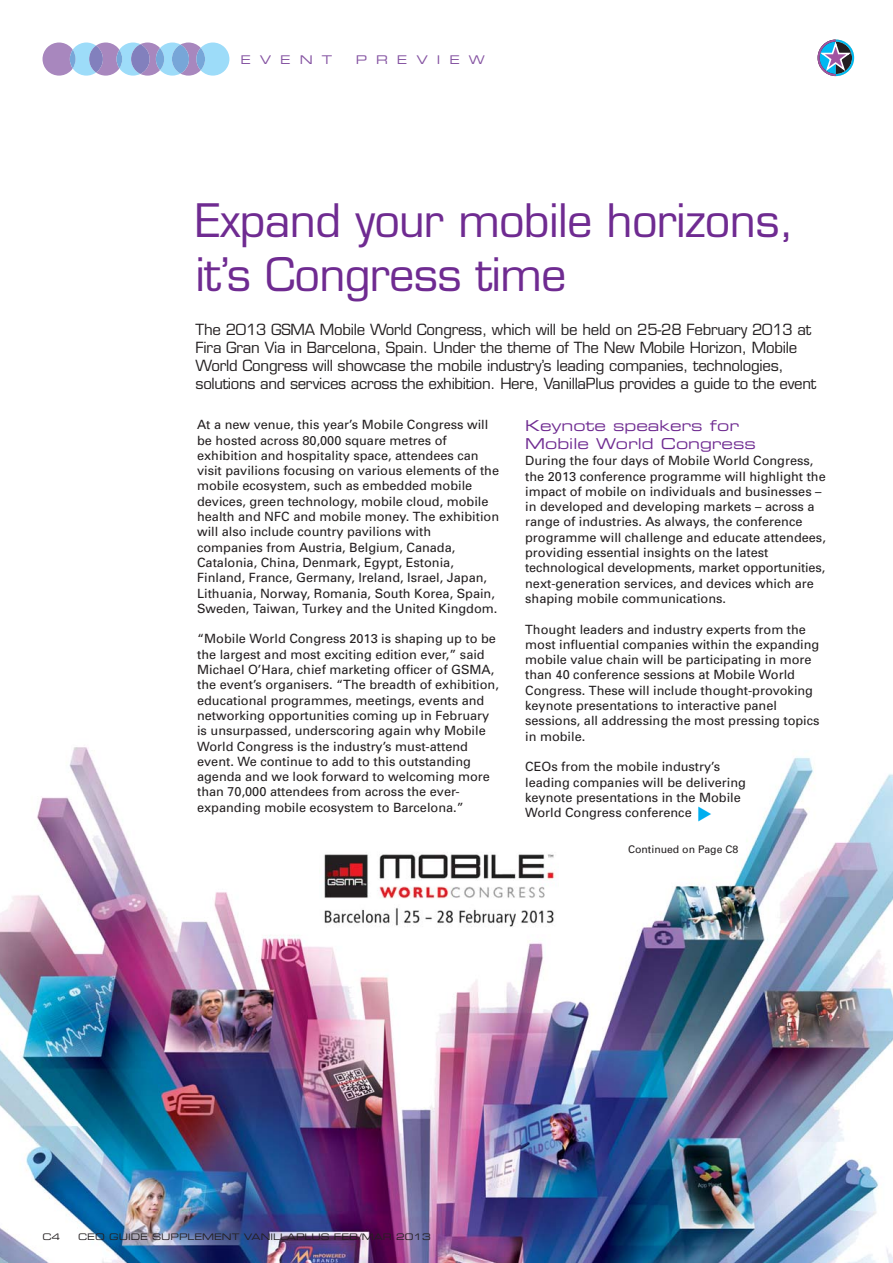
<style>
.page{position:relative;width:893px;height:1263px;background:#fff}
.page>*{position:absolute;margin:0;border:0;box-sizing:border-box;transform-origin:0 0}
.t1{font:45px/54px "Eurostile";letter-spacing:-.015em;color:#6f2b91}
.t2{font:15px/18px "Eurostile";letter-spacing:-.015em;color:#231f20}
.t3{font:15px/18px "Eurostile Extended Two";color:#6f2b91}
.t4{font:12.75px/15.3px "Univers";color:#231f20}
.t5{font:12px "Eurostile Extended Two";letter-spacing:.75em;color:#8452a1}
.t6{font:10.5px "Univers";color:#231f20}
.t7{font:9px "Eurostile Extended Two";color:#231f20}
</style>
<div class="page">
<img style="left:0;top:747px;width:892px;height:516px">
<svg style="left:43px;top:43px;width:186px;height:33px;background:#a5b4dc"></svg>
<svg style="left:196px;top:48px;width:9px;height:22px"></svg>
<svg style="left:817px;top:39px;width:38px;height:38px"></svg>
<img style="left:320px;top:841px;width:238px;height:92px">
<svg style="left:698px;top:807px;width:13px;height:14px"></svg>
<p class="t5" style="left:240px;top:56px;width:93px">EVENT</p>
<p class="t5" style="left:356px;top:56px;width:130px">PREVIEW</p>
<h1 class="t1" style="left:196px;top:198px;width:600px">Expand your mobile horizons, it’s Congress time</h1>
<p class="t2" style="left:196px;top:322px;width:622px">The 2013 GSMA Mobile World Congress, which will be held on 25-28 February 2013 at Fira Gran Via in Barcelona, Spain. Under the theme of The New Mobile Horizon, Mobile World Congress will showcase the mobile industry’s leading companies, technologies, solutions and services across the exhibition. Here, VanillaPlus provides a guide to the event</p>
<p class="t4" style="left:197px;top:418px;width:303px">At a new venue, this year’s Mobile Congress will be hosted across 80,000 square metres of exhibition and hospitality space, attendees can visit pavilions focusing on various elements of the mobile ecosystem, such as embedded mobile devices, green technology, mobile cloud, mobile health and NFC and mobile money. The exhibition will also include country pavilions with companies from Austria, Belgium, Canada, Catalonia, China, Denmark, Egypt, Estonia, Finland, France, Germany, Ireland, Israel, Japan, Lithuania, Norway, Romania, South Korea, Spain, Sweden, Taiwan, Turkey and the United Kingdom.</p>
<p class="t4" style="left:197px;top:632px;width:303px">“Mobile World Congress 2013 is shaping up to be the largest and most exciting edition ever,” said Michael O’Hara, chief marketing officer of GSMA, the event’s organisers. “The breadth of exhibition, educational programmes, meetings, events and networking opportunities coming up in February is unsurpassed, underscoring again why Mobile World Congress is the industry’s must-attend event. We continue to add to this outstanding agenda and we look forward to welcoming more than 70,000 attendees from across the ever&shy;expanding mobile ecosystem to Barcelona.”</p>
<p class="t3" style="left:525px;top:418px;width:232px">Keynote speakers for<br>Mobile World Congress</p>
<p class="t4" style="left:525px;top:454px;width:302px">During the four days of Mobile World Congress, the 2013 conference programme will highlight the impact of mobile on individuals and businesses – in developed and developing markets – across a range of industries. As always, the conference programme will challenge and educate attendees, providing essential insights on the latest technological developments, market opportunities, next-generation services, and devices which are shaping mobile communications.</p>
<p class="t4" style="left:525px;top:623px;width:296px">Thought leaders and industry experts from the most influential companies within the expanding mobile value chain will be participating in more than 40 conference sessions at Mobile World Congress. These will include thought-provoking keynote presentations to interactive panel sessions, all addressing the most pressing topics in mobile.</p>
<p class="t4" style="left:525px;top:760px;width:222px">CEOs from the mobile industry’s leading companies will be delivering keynote presentations in the Mobile World Congress conference</p>
<p class="t7" style="left:43px;top:1233px;width:19px">C4</p>
<p class="t7" style="left:78px;top:1233px;width:354px">CEO GUIDE SUPPLEMENT VANILLAPLUS FEB/MAR 2013</p>
<p class="t6" style="left:628px;top:845px;width:112px">Continued on Page C8</p>
</div>
